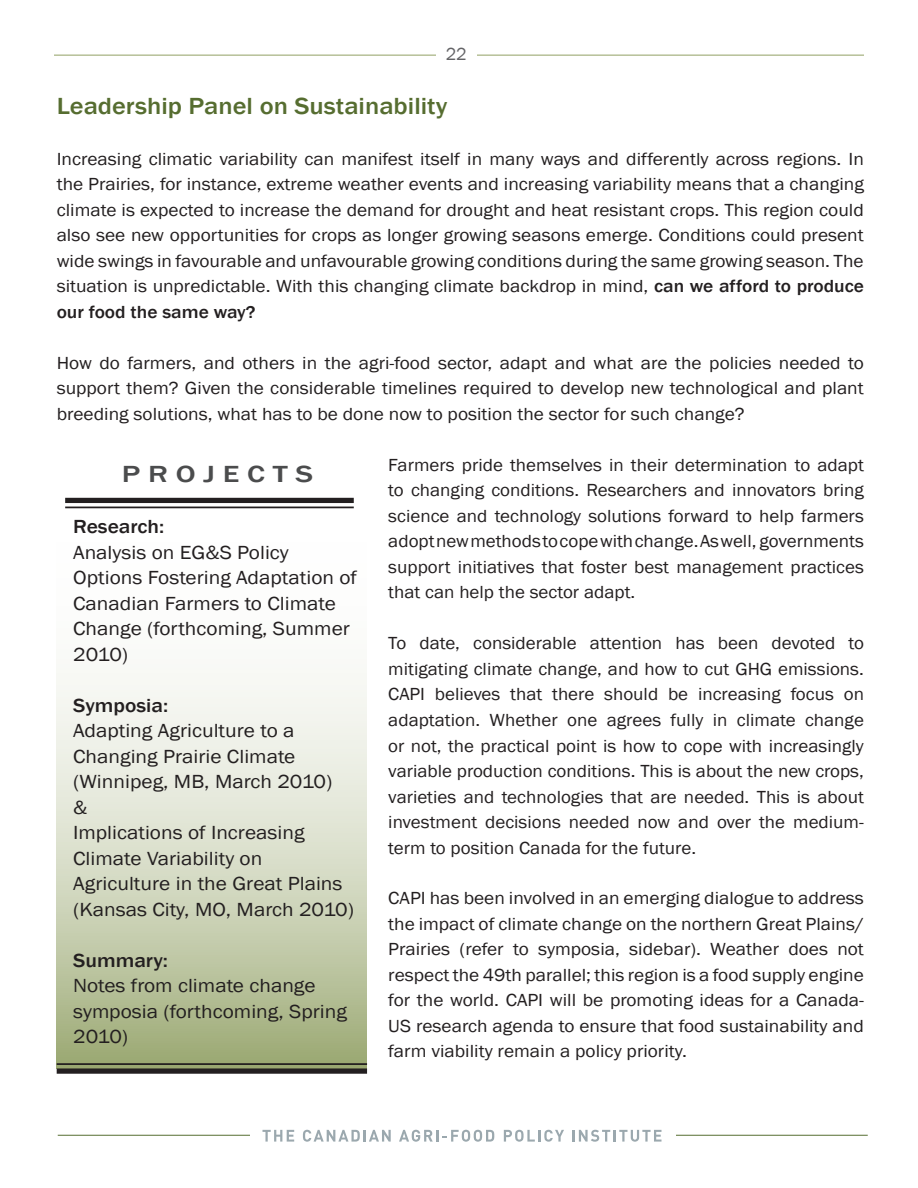
<style>
.page{position:relative;width:918px;height:1188px;background:#fff}
.page>*{position:absolute;margin:0;border:0;box-sizing:border-box;transform-origin:0 0}
.t1{font:500 24px "Franklin Gothic";color:#566d30;scale:1.1 1}
.t2{font:500 24px "Franklin Gothic";letter-spacing:.37em;color:#4b4c4d;scale:1.29 1}
.t3{font:19.5px/25.5px "Franklin Gothic";color:#231f20;scale:1.1 1}
.t4{font:500 19.5px "Franklin Gothic";color:#231f20;scale:1.1 1}
.t5{font:18px/25.5px "Franklin Gothic";color:#231f20;text-align:justify;scale:1.08 1}
.t6{font:18px/25.5px "Franklin Gothic";color:#231f20;text-align:justify;scale:1.06 1}
.t7{font:18px "Franklin Gothic";color:#636366}
.s1{font-weight:500}
</style>
<div class="page">
<hr style="left:58px;top:1135px;width:810px;height:1px;background:#566d30">
<div style="left:250px;top:1118px;width:426px;height:36px;background:#fff"></div>
<hr style="left:54px;top:55px;width:810px;height:1px;background:#92a064">
<svg style="left:263px;top:1130px;width:31px;height:12px"></svg>
<svg style="left:303px;top:1130px;width:88px;height:12px"></svg>
<svg style="left:399px;top:1130px;width:95px;height:12px"></svg>
<svg style="left:504px;top:1130px;width:60px;height:12px"></svg>
<svg style="left:572px;top:1130px;width:89px;height:12px"></svg>
<div style="left:436px;top:48px;width:40px;height:26px;background:#fff"></div>
<svg style="left:57px;top:497px;width:310px;height:571px"></svg>
<div style="left:65px;top:498px;width:289px;height:5px;background:#231f20"></div>
<hr style="left:65px;top:507px;width:289px;height:1px;background:#231f20">
<hr style="left:57px;top:1063px;width:310px;height:2px;background:#231f20">
<div style="left:57px;top:1068px;width:310px;height:6px;background:#231f20"></div>
<p class="t7" style="left:446px;top:43px;width:23px">22</p>
<h1 class="t1" style="left:57px;top:91px;width:357px">Leadership Panel on Sustainability</h1>
<p class="t5" style="left:57px;top:147px;width:749px">Increasing climatic variability can manifest itself in many ways and differently across regions. In the Prairies, for instance, extreme weather events and increasing variability means that a changing climate is expected to increase the demand for drought and heat resistant crops. This region could also see new opportunities for crops as longer growing seasons emerge. Conditions could present wide swings in favourable and unfavourable growing conditions during the same growing season. The situation is unpredictable. With this changing climate backdrop in mind, <span class="s1">can we afford to produce our food the same way?</span></p>
<p class="t5" style="left:57px;top:351px;width:749px">How do farmers, and others in the agri-food sector, adapt and what are the policies needed to support them? Given the considerable timelines required to develop new technological and plant breeding solutions, what has to be done now to position the sector for such change?</p>
<p class="t6" style="left:388px;top:453px;width:450px">Farmers pride themselves in their determination to adapt to changing conditions. Researchers and innovators bring science and technology solutions forward to help farmers adopt new methods to cope with change. As well, governments support initiatives that foster best management practices that can help the sector adapt.</p>
<p class="t6" style="left:388px;top:631px;width:450px">To date, considerable attention has been devoted to mitigating climate change, and how to cut GHG emissions.<br>CAPI believes that there should be increasing focus on adaptation. Whether one agrees fully in climate change or not, the practical point is how to cope with increasingly variable production conditions. This is about the new crops, varieties and technologies that are needed. This is about investment decisions needed now and over the medium&shy;term to position Canada for the future.</p>
<p class="t5" style="left:388px;top:886px;width:442px">CAPI has been involved in an emerging dialogue to address the impact of climate change on the northern Great Plains/ Prairies (refer to symposia, sidebar). Weather does not respect the 49th parallel; this region is a food supply engine for the world. CAPI will be promoting ideas for a Canada-US research agenda to ensure that food sustainability and farm viability remain a policy priority.</p>
<h1 class="t2" style="left:122px;top:459px;width:147px">P r ojects</h1>
<p class="t4" style="left:73px;top:515px;width:84px">Research:</p>
<p class="t3" style="left:73px;top:540px;width:260px">Analysis on EG&amp;S Policy<br>Options Fostering Adaptation of<br>Canadian Farmers to Climate<br>Change (forthcoming, Summer<br>2010)</p>
<p class="t4" style="left:73px;top:693px;width:88px">Symposia:</p>
<p class="t3" style="left:73px;top:718px;width:257px">Adapting Agriculture to a<br>Changing Prairie Climate (Winnipeg, MB, March 2010)<br>&amp;<br>Implications of Increasing<br>Climate Variability on<br>Agriculture in the Great Plains (Kansas City, MO, March 2010)</p>
<p class="t4" style="left:73px;top:948px;width:88px">Summary:</p>
<p class="t3" style="left:73px;top:974px;width:250px">Notes from climate change symposia (forthcoming, Spring<br>2010)</p>
</div>
